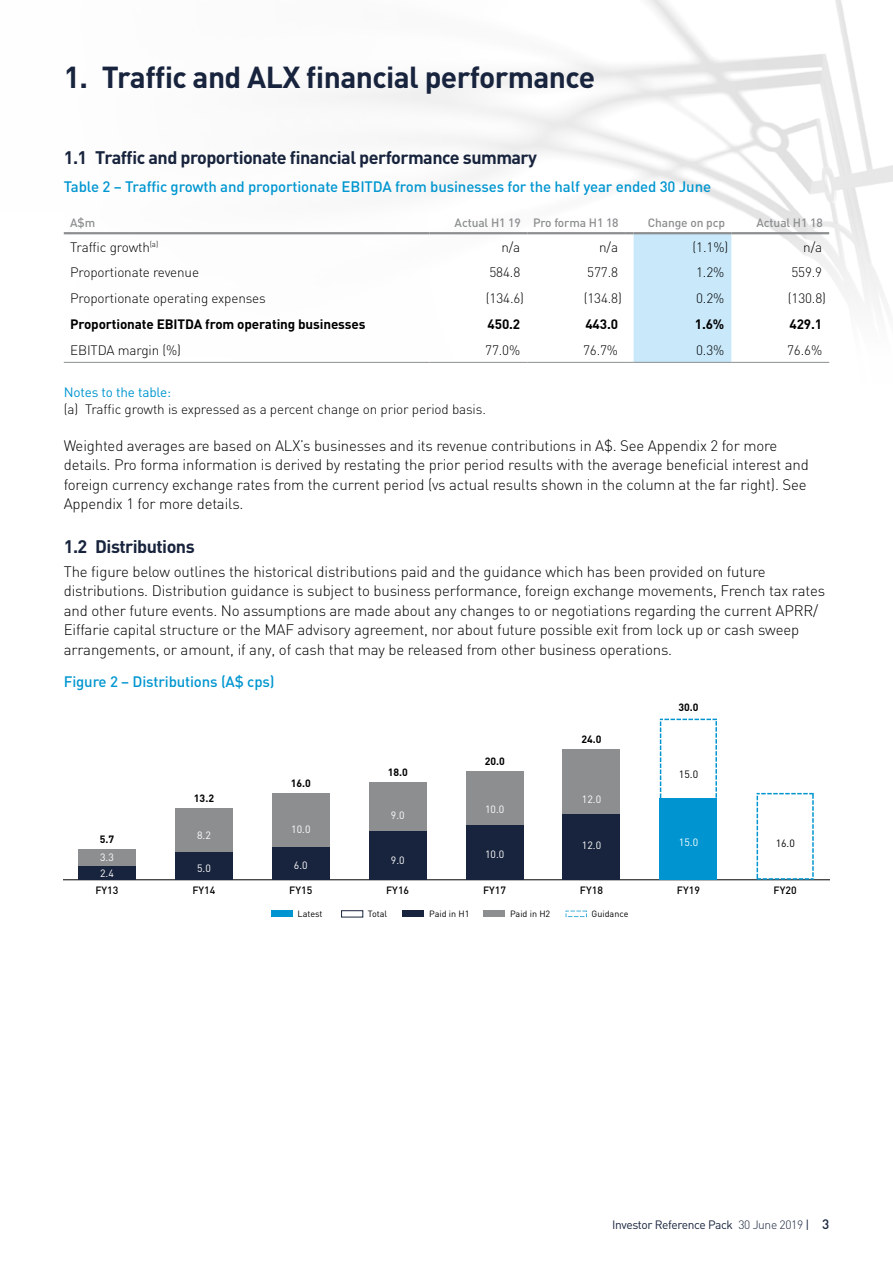
<style>
.page{position:relative;width:893px;height:1263px;background:#fff}
.page>*{position:absolute;margin:0;border:0;box-sizing:border-box;transform-origin:0 0}
.t1{font:700 30px "DIN";letter-spacing:-.02em;color:#18243d}
.t2{font:700 18px "DIN";letter-spacing:-.03em;color:#18243d}
.t3{font:300 15px/19.5px "DIN";letter-spacing:-.01em;color:#000}
.t4{font:500 15px "DIN";letter-spacing:-.01em;color:#0096d0}
.t5{font:300 13.5px "DIN";letter-spacing:-.01em;color:#000}
.t6{font:700 13.5px "DIN";letter-spacing:-.01em;color:#000}
.t7{font:13.5px "DIN";letter-spacing:-.01em;color:#0096d0}
.t8{font:500 12px "DIN";letter-spacing:-.01em;color:#8c8e8f}
.t9{font:12px "DIN";letter-spacing:-.03em;color:#18243d}
.t10{font:10.5px/15.6px "DIN";color:#fff}
.t11{font:500 10.5px "DIN";color:#000}
.t12{font:700 10.5px "DIN";color:#000}
.t13{font:10.5px "DIN";color:#000}
.t14{font:9px "DIN";color:#000}
.s1{font-weight:300}
.s2{font-weight:500;font-size:13.5px}
</style>
<div class="page">
<img style="left:63px;top:0;width:830px;height:363px">
<hr style="left:64px;top:232px;width:365px;height:2px;background:#8c8e8f">
<hr style="left:429px;top:232px;width:98px;height:2px;background:#8c8e8f">
<hr style="left:527px;top:232px;width:98px;height:2px;background:#8c8e8f">
<hr style="left:731px;top:232px;width:98px;height:2px;background:#8c8e8f">
<hr style="left:64px;top:362px;width:365px;height:1px;background:#8c8e8f">
<hr style="left:429px;top:362px;width:98px;height:1px;background:#8c8e8f">
<hr style="left:527px;top:362px;width:98px;height:1px;background:#8c8e8f">
<svg style="left:625px;top:232px;width:106px;height:131px;background:#cce9f9"></svg>
<hr style="left:634px;top:362px;width:97px;height:1px;background:#8c8e8f">
<hr style="left:731px;top:362px;width:98px;height:1px;background:#8c8e8f">
<hr style="left:64px;top:879px;width:765px;height:1px;background:#000">
<svg style="left:660px;top:719px;width:57px;height:79px"></svg>
<div style="left:563px;top:750px;width:57px;height:65px;background:#8c8e8f"></div>
<div style="left:466px;top:771px;width:57px;height:54px;background:#8c8e8f"></div>
<div style="left:369px;top:782px;width:57px;height:49px;background:#8c8e8f"></div>
<div style="left:272px;top:793px;width:57px;height:54px;background:#8c8e8f"></div>
<div style="left:175px;top:808px;width:57px;height:45px;background:#8c8e8f"></div>
<div style="left:78px;top:849px;width:58px;height:18px;background:#8c8e8f"></div>
<svg style="left:757px;top:793px;width:57px;height:87px"></svg>
<div style="left:660px;top:798px;width:57px;height:82px;background:#0095d0"></div>
<div style="left:563px;top:814px;width:57px;height:66px;background:#18243d"></div>
<div style="left:466px;top:825px;width:57px;height:55px;background:#18243d"></div>
<div style="left:369px;top:831px;width:57px;height:49px;background:#18243d"></div>
<div style="left:272px;top:847px;width:57px;height:33px;background:#18243d"></div>
<div style="left:175px;top:852px;width:57px;height:28px;background:#18243d"></div>
<div style="left:78px;top:867px;width:58px;height:13px;background:#18243d"></div>
<svg style="left:566px;top:911px;width:21px;height:6px"></svg>
<div style="left:341px;top:910px;width:22px;height:7px;border:1px solid #18243d"></div>
<div style="left:402px;top:911px;width:21px;height:6px;background:#18243d"></div>
<div style="left:484px;top:911px;width:21px;height:6px;background:#8c8e8f"></div>
<div style="left:271px;top:911px;width:21px;height:6px;background:#0095d0"></div>
<h1 class="t1" style="left:64px;top:58px;width:533px">1. Traffic and ALX financial performance</h1>
<p class="t2" style="left:64px;top:146px;width:475px">1.1 Traffic and proportionate financial performance summary</p>
<p class="t4" style="left:64px;top:177px;width:649px">Table 2 – Traffic growth and proportionate EBITDA from businesses for the half year ended 30 June</p>
<p class="t8" style="left:70px;top:215px;width:27px">A$m</p>
<p class="t8" style="left:455px;top:215px;width:166px">Actual H1 19 Pro forma H1 18</p>
<p class="t8" style="left:648px;top:215px;width:79px">Change on pcp</p>
<p class="t8" style="left:757px;top:215px;width:68px">Actual H1 18</p>
<p class="t5" style="left:70px;top:238px;width:90px">Traffic growth<sup>(a)</sup></p>
<p class="t5" style="left:501px;top:238px;width:20px">n/a</p>
<p class="t5" style="left:599px;top:238px;width:20px">n/a</p>
<p class="t5" style="left:693px;top:238px;width:37px">(1.1%)</p>
<p class="t5" style="left:803px;top:238px;width:20px">n/a</p>
<p class="t5" style="left:70px;top:264px;width:130px">Proportionate revenue</p>
<p class="t5" style="left:489px;top:264px;width:32px">584.8</p>
<p class="t5" style="left:587px;top:264px;width:32px">577.8</p>
<p class="t5" style="left:696px;top:264px;width:30px">1.2%</p>
<p class="t5" style="left:791px;top:264px;width:32px">559.9</p>
<p class="t5" style="left:70px;top:290px;width:197px">Proportionate operating expenses</p>
<p class="t5" style="left:486px;top:290px;width:40px">(134.6)</p>
<p class="t5" style="left:584px;top:290px;width:40px">(134.8)</p>
<p class="t5" style="left:696px;top:290px;width:30px">0.2%</p>
<p class="t5" style="left:788px;top:290px;width:40px">(130.8)</p>
<p class="t6" style="left:70px;top:315px;width:297px">Proportionate EBITDA from operating businesses</p>
<p class="t6" style="left:488px;top:315px;width:34px">450.2</p>
<p class="t6" style="left:585px;top:315px;width:34px">443.0</p>
<p class="t6" style="left:695px;top:315px;width:31px">1.6%</p>
<p class="t6" style="left:789px;top:315px;width:34px">429.1</p>
<p class="t5" style="left:70px;top:342px;width:112px">EBITDA margin (%)</p>
<p class="t5" style="left:485px;top:342px;width:37px">77.0%</p>
<p class="t5" style="left:583px;top:342px;width:37px">76.7%</p>
<p class="t5" style="left:696px;top:342px;width:30px">0.3%</p>
<p class="t5" style="left:787px;top:342px;width:37px">76.6%</p>
<p class="t7" style="left:64px;top:384px;width:109px">Notes to the table:</p>
<p class="t5" style="left:64px;top:401px;width:424px">(a) Traffic growth is expressed as a percent change on prior period basis.</p>
<p class="t3" style="left:64px;top:435px;width:746px">Weighted averages are based on ALX’s businesses and its revenue contributions in A$. See Appendix 2 for more details. Pro forma information is derived by restating the prior period results with the average beneficial interest and foreign currency exchange rates from the current period (vs actual results shown in the column at the far right). See Appendix 1 for more details.</p>
<p class="t2" style="left:64px;top:534px;width:132px">1.2 Distributions</p>
<p class="t3" style="left:64px;top:561px;width:763px">The figure below outlines the historical distributions paid and the guidance which has been provided on future distributions. Distribution guidance is subject to business performance, foreign exchange movements, French tax rates and other future events. No assumptions are made about any changes to or negotiations regarding the current APRR/ Eiffarie capital structure or the MAF advisory agreement, nor about future possible exit from lock up or cash sweep arrangements, or amount, if any, of cash that may be released from other business operations.</p>
<p class="t4" style="left:64px;top:672px;width:212px">Figure 2 – Distributions (A$ cps)</p>
<p class="t12" style="left:100px;top:832px;width:16px">5.7</p>
<p class="t10" style="left:100px;top:849px;width:15px">3.3<br>2.4</p>
<p class="t12" style="left:194px;top:791px;width:22px">13.2</p>
<p class="t10" style="left:197px;top:827px;width:15px">8.2</p>
<p class="t10" style="left:197px;top:861px;width:15px">5.0</p>
<p class="t12" style="left:291px;top:776px;width:22px">16.0</p>
<p class="t10" style="left:291px;top:821px;width:21px">10.0</p>
<p class="t10" style="left:294px;top:857px;width:15px">6.0</p>
<p class="t12" style="left:388px;top:765px;width:22px">18.0</p>
<p class="t10" style="left:391px;top:808px;width:15px">9.0</p>
<p class="t10" style="left:391px;top:852px;width:15px">9.0</p>
<p class="t12" style="left:485px;top:754px;width:22px">20.0</p>
<p class="t10" style="left:485px;top:801px;width:21px">10.0</p>
<p class="t10" style="left:485px;top:846px;width:21px">10.0</p>
<p class="t12" style="left:581px;top:732px;width:22px">24.0</p>
<p class="t10" style="left:582px;top:791px;width:21px">12.0</p>
<p class="t10" style="left:582px;top:838px;width:21px">12.0</p>
<p class="t12" style="left:678px;top:701px;width:22px">30.0</p>
<p class="t13" style="left:679px;top:767px;width:21px">15.0</p>
<p class="t10" style="left:679px;top:834px;width:21px">15.0</p>
<p class="t13" style="left:776px;top:837px;width:21px">16.0</p>
<p class="t11" style="left:95px;top:883px;width:25px">FY13</p>
<p class="t11" style="left:192px;top:883px;width:25px">FY14</p>
<p class="t11" style="left:289px;top:883px;width:25px">FY15</p>
<p class="t11" style="left:386px;top:883px;width:25px">FY16</p>
<p class="t11" style="left:483px;top:883px;width:25px">FY17</p>
<p class="t11" style="left:580px;top:883px;width:25px">FY18</p>
<p class="t11" style="left:677px;top:883px;width:25px">FY19</p>
<p class="t11" style="left:774px;top:883px;width:25px">FY20</p>
<p class="t14" style="left:298px;top:908px;width:26px">Latest</p>
<p class="t14" style="left:368px;top:908px;width:21px">Total</p>
<p class="t14" style="left:429px;top:908px;width:42px">Paid in H1</p>
<p class="t14" style="left:510px;top:908px;width:42px">Paid in H2</p>
<p class="t14" style="left:592px;top:908px;width:38px">Guidance</p>
<p class="t9" style="left:612px;top:1217px;width:219px">Investor Reference Pack <span class="s1">30 June 2019</span> | <span class="s2">3</span></p>
</div>
